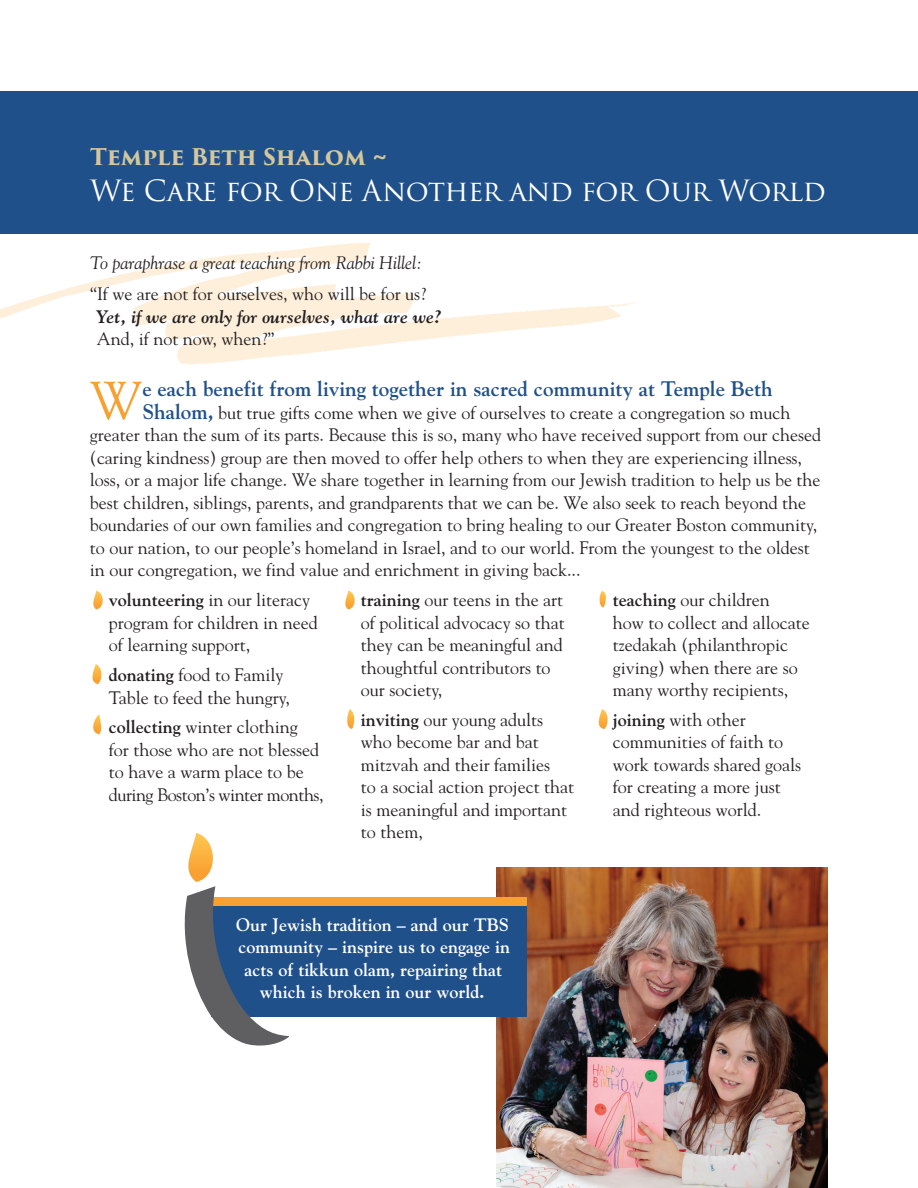
<style>
.page{position:relative;width:918px;height:1188px;background:#fff}
.page>*{position:absolute;margin:0;border:0;box-sizing:border-box;transform-origin:0 0}
.t1{font:52.95px "Goudy";color:#f9a032}
.t2{font:28.5px "Trajan Pro 3";letter-spacing:-.02em;color:#fff}
.t3{font:700 22.5px "Trajan Pro 3";letter-spacing:-.005em;color:#d4c79d}
.t4{font:700 21px "Goudy";color:#1f508a}
.t5{font:18px/22.5px "Goudy";color:#231f20}
.t6{font:700 18px/22.5px "Goudy";color:#fff;text-align:center}
.t7{font:italic 18px "Goudy";color:#231f20}
.t8{font:italic 700 18px "Goudy";color:#231f20}
.s1{font-weight:700;font-size:21px;color:#1f508a}
.s2{font-weight:700}
</style>
<div class="page">
<div style="left:0;top:92px;width:918px;height:142px;background:#1f508a"></div>
<img style="left:0;top:243px;width:638px;height:121px">
<img style="left:496px;top:867px;width:332px;height:321px">
<svg style="left:93px;top:591px;width:10px;height:19px"></svg>
<svg style="left:92px;top:664px;width:10px;height:20px"></svg>
<svg style="left:93px;top:714px;width:9px;height:20px"></svg>
<svg style="left:345px;top:591px;width:10px;height:19px"></svg>
<svg style="left:347px;top:709px;width:8px;height:20px"></svg>
<svg style="left:599px;top:591px;width:7px;height:17px"></svg>
<svg style="left:598px;top:709px;width:10px;height:20px"></svg>
<div style="left:211px;top:904px;width:316px;height:113px;background:#1f508a"></div>
<div style="left:211px;top:897px;width:316px;height:9px;background:#f9a032"></div>
<svg style="left:184px;top:833px;width:105px;height:213px"></svg>
<p class="t3" style="left:90px;top:148px;width:299px">Temple Beth Shalom ~</p>
<h2 class="t2" style="left:90px;top:180px;width:737px">We Care for One Another and for Our World</h2>
<p class="t7" style="left:90px;top:252px;width:334px">To paraphrase a great teaching from Rabbi Hillel:</p>
<p class="t5" style="left:90px;top:283px;width:338px">“If we are not for ourselves, who will be for us?</p>
<p class="t8" style="left:97px;top:306px;width:346px">Yet, if we are only for ourselves, what are we?</p>
<p class="t5" style="left:97px;top:328px;width:179px">And, if not now, when?”</p>
<h1 class="t1" style="left:90px;top:370px;width:54px">W</h1>
<p class="t4" style="left:142px;top:377px;width:632px">e each benefit from living together in sacred community at Temple Beth</p>
<p class="t5" style="left:90px;top:401px;width:733px;text-indent:53px"><span class="s1">Shalom,</span> but true gifts come when we give of ourselves to create a congregation so much greater than the sum of its parts. Because this is so, many who have received support from our chesed (caring kindness) group are then moved to offer help others to when they are experiencing illness, loss, or a major life change. We share together in learning from our Jewish tradition to help us be the best children, siblings, parents, and grandparents that we can be. We also seek to reach beyond the boundaries of our own families and congregation to bring healing to our Greater Boston community, to our nation, to our people’s homeland in Israel, and to our world. From the youngest to the oldest in our congregation, we find value and enrichment in giving back...</p>
<p class="t5" style="left:109px;top:589px;width:210px"><span class="s2">volunteering</span> in our literacy program for children in need of learning support,</p>
<p class="t5" style="left:109px;top:664px;width:182px"><span class="s2">donating</span> food to Family<br>Table to feed the hungry,</p>
<p class="t5" style="left:109px;top:716px;width:216px"><span class="s2">collecting</span> winter clothing<br>for those who are not blessed to have a warm place to be during Boston’s winter months,</p>
<p class="t5" style="left:361px;top:589px;width:205px"><span class="s2">training</span> our teens in the art of political advocacy so that they can be meaningful and thoughtful contributors to our society,</p>
<p class="t5" style="left:361px;top:709px;width:215px"><span class="s2">inviting</span> our young adults who become bar and bat mitzvah and their families<br>to a social action project that is meaningful and important to them,</p>
<p class="t5" style="left:613px;top:589px;width:198px"><span class="s2">teaching</span> our children<br>how to collect and allocate tzedakah (philanthropic giving) when there are so many worthy recipients,</p>
<p class="t5" style="left:613px;top:709px;width:190px"><span class="s2">joining</span> with other communities of faith to work towards shared goals for creating a more just and righteous world.</p>
<p class="t6" style="left:236px;top:913px;width:275px">Our Jewish tradition – and our TBS community – inspire us to engage in acts of tikkun olam, repairing that which is broken in our world.</p>
</div>
